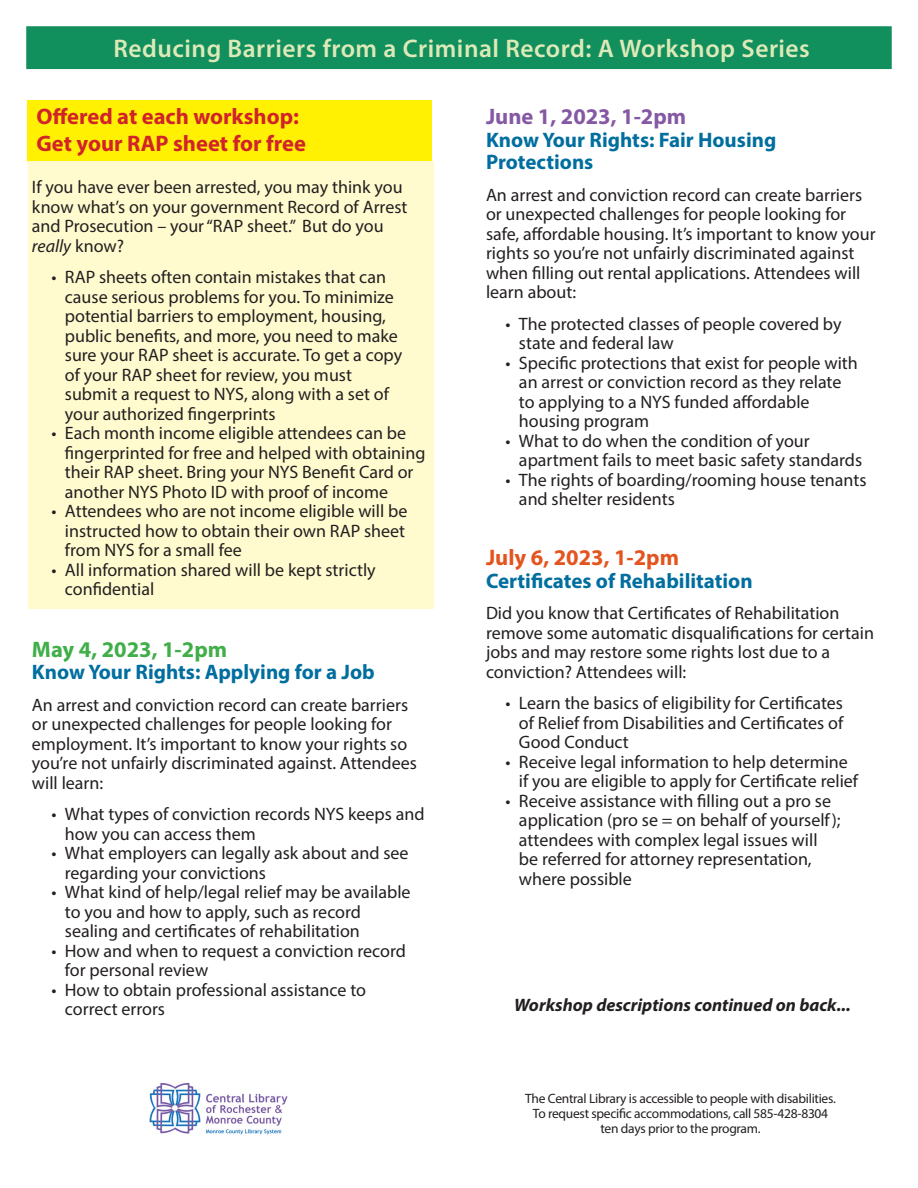
<style>
.page{position:relative;width:918px;height:1188px;background:#fff}
.page>*{position:absolute;margin:0;border:0;box-sizing:border-box;transform-origin:0 0}
.t1{font:600 25.5px "Myriad Pro";letter-spacing:.02em;color:#ddeab8}
.t2{font:700 22.5px/27px "Myriad Pro";color:#d1232a}
.t3{font:700 22.5px "Myriad Pro";color:#8558a4}
.t4{font:700 22.5px "Myriad Pro";color:#e4541f}
.t5{font:700 22.5px "Myriad Pro";color:#40ae49}
.t6{font:700 21px/22.5px "Myriad Pro";color:#006e9f}
.t7{font:18px/19.5px "Myriad Pro";color:#231f20}
.t8{font:italic 700 18px "Myriad Pro";color:#231f20}
.t9{font:13.5px/15px "Myriad Pro";letter-spacing:-.02em;color:#231f20;text-align:center}
.s1{font-style:italic}
</style>
<div class="page">
<div style="left:27px;top:100px;width:405px;height:62px;background:#fff101"></div>
<div style="left:28px;top:162px;width:405px;height:447px;background:#fffbcf"></div>
<div style="left:26px;top:26px;width:866px;height:43px;background:#118f5d;border:2px solid #118f5d"></div>
<img style="left:150px;top:1082px;width:138px;height:53px">
<h1 class="t1" style="left:113px;top:32px;width:698px">Reducing Barriers from a Criminal Record: A Workshop Series</h1>
<p class="t2" style="left:36px;top:103px;width:271px">Offered at each workshop:<br>Get your RAP sheet for free</p>
<p class="t7" style="left:32px;top:177px;width:377px">If you have ever been arrested, you may think you know what’s on your government Record of Arrest and Prosecution – your “RAP sheet.” But do you <span class="s1">really</span> know?</p>
<p class="t7" style="left:65px;top:267px;width:339px;text-indent:-14px">• RAP sheets often contain mistakes that can cause serious problems for you. To minimize potential barriers to employment, housing, public benefits, and more, you need to make sure your RAP sheet is accurate. To get a copy of your RAP sheet for review, you must submit a request to NYS, along with a set of your authorized fingerprints</p>
<p class="t7" style="left:65px;top:423px;width:362px;text-indent:-14px">• Each month income eligible attendees can be fingerprinted for free and helped with obtaining their RAP sheet. Bring your NYS Benefit Card or another NYS Photo ID with proof of income</p>
<p class="t7" style="left:65px;top:501px;width:344px;text-align:justify;text-indent:-14px">• Attendees who are not income eligible will be instructed how to obtain their own RAP sheet from NYS for a small fee</p>
<p class="t7" style="left:65px;top:560px;width:312px;text-indent:-14px">• All information shared will be kept strictly confidential</p>
<p class="t5" style="left:32px;top:635px;width:197px">May 4, 2023, 1-2pm</p>
<p class="t6" style="left:32px;top:660px;width:344px">Know Your Rights: Applying for a Job</p>
<p class="t7" style="left:32px;top:695px;width:386px">An arrest and conviction record can create barriers or unexpected challenges for people looking for employment. It’s important to know your rights so you’re not unfairly discriminated against. Attendees will learn:</p>
<p class="t7" style="left:65px;top:804px;width:361px;text-indent:-14px">• What types of conviction records NYS keeps and how you can access them</p>
<p class="t7" style="left:65px;top:843px;width:345px;text-indent:-14px">• What employers can legally ask about and see regarding your convictions</p>
<p class="t7" style="left:65px;top:882px;width:347px;text-indent:-14px">• What kind of help/legal relief may be available to you and how to apply, such as record sealing and certificates of rehabilitation</p>
<p class="t7" style="left:65px;top:941px;width:343px;text-indent:-14px">• How and when to request a conviction record for personal review</p>
<p class="t7" style="left:65px;top:980px;width:303px;text-indent:-14px">• How to obtain professional assistance to correct errors</p>
<p class="t3" style="left:486px;top:102px;width:202px">June 1, 2023, 1-2pm</p>
<p class="t6" style="left:486px;top:128px;width:292px">Know Your Rights: Fair Housing<br>Protections</p>
<p class="t7" style="left:486px;top:185px;width:391px">An arrest and conviction record can create barriers or unexpected challenges for people looking for safe, affordable housing. It’s important to know your rights so you’re not unfairly discriminated against when filling out rental applications. Attendees will learn about:</p>
<p class="t7" style="left:519px;top:314px;width:324px;text-indent:-14px">• The protected classes of people covered by state and federal law</p>
<p class="t7" style="left:519px;top:353px;width:340px;text-indent:-14px">• Specific protections that exist for people with an arrest or conviction record as they relate to applying to a NYS funded affordable housing program</p>
<p class="t7" style="left:519px;top:431px;width:345px;text-indent:-14px">• What to do when the condition of your apartment fails to meet basic safety standards</p>
<p class="t7" style="left:519px;top:470px;width:349px;text-indent:-14px">• The rights of boarding/rooming house tenants and shelter residents</p>
<p class="t4" style="left:486px;top:543px;width:195px">July 6, 2023, 1-2pm</p>
<p class="t6" style="left:486px;top:569px;width:268px">Certificates of Rehabilitation</p>
<p class="t7" style="left:486px;top:603px;width:390px">Did you know that Certificates of Rehabilitation remove some automatic disqualifications for certain jobs and may restore some rights lost due to a conviction? Attendees will:</p>
<p class="t7" style="left:519px;top:693px;width:326px;text-align:justify;text-indent:-14px">• Learn the basics of eligibility for Certificates of Relief from Disabilities and Certificates of Good Conduct</p>
<p class="t7" style="left:519px;top:752px;width:341px;text-indent:-14px">• Receive legal information to help determine if you are eligible to apply for Certificate relief</p>
<p class="t7" style="left:519px;top:791px;width:323px;text-indent:-14px">• Receive assistance with filling out a pro se application (pro se = on behalf of yourself); attendees with complex legal issues will be referred for attorney representation, where possible</p>
<p class="t8" style="left:514px;top:994px;width:338px">Workshop descriptions continued on back...</p>
<p class="t9" style="left:525px;top:1091px;width:312px">The Central Library is accessible to people with disabilities.<br>To request specific accommodations, call 585-428-8304 ten days prior to the program.</p>
</div>
